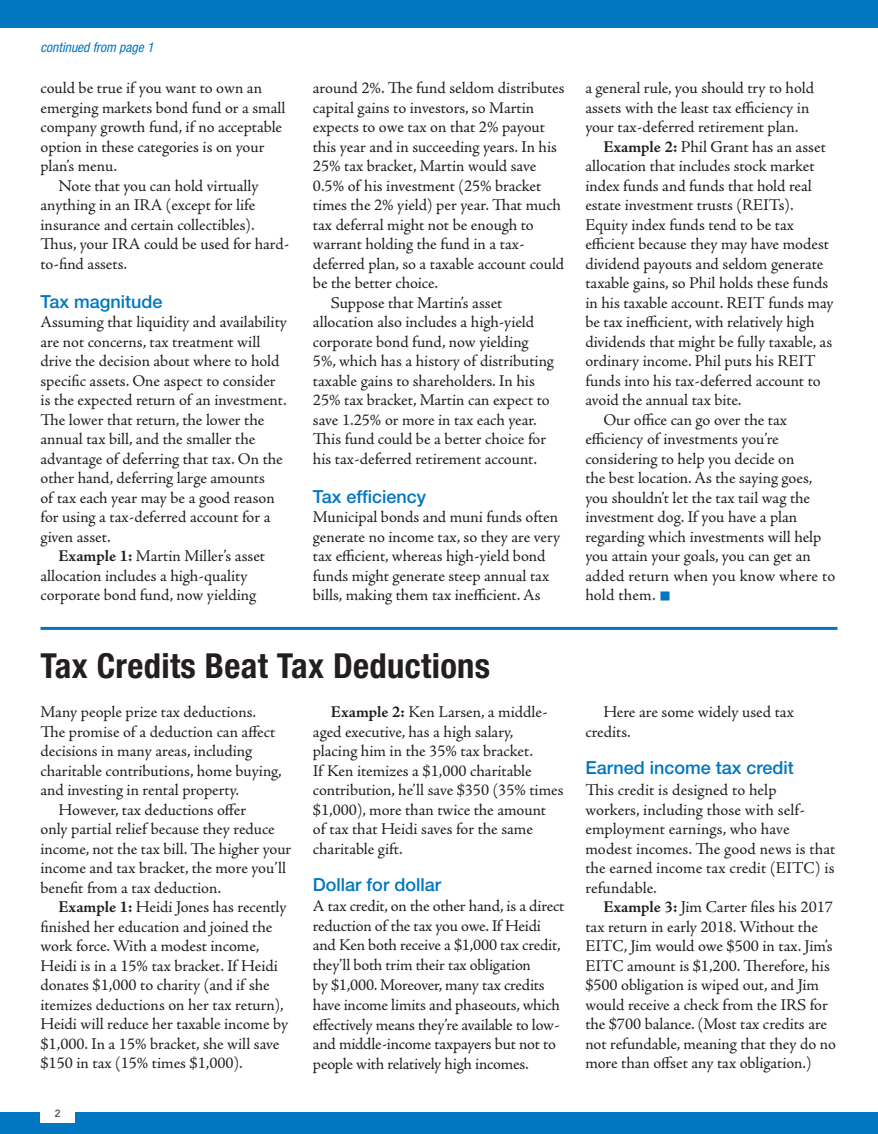
<style>
.page{position:relative;width:878px;height:1134px;background:#fff}
.page>*{position:absolute;margin:0;border:0;box-sizing:border-box;transform-origin:0 0}
.t1{font:700 condensed 34.5px "Helvetica Neue";letter-spacing:.01em;color:#231f20}
.t2{font:500 18px "Helvetica Neue";color:#0077c0}
.t3{font:16.5px/19.5px "Adobe Jenson Pro";letter-spacing:-.005em;color:#231f20}
.t4{font:italic condensed 13.5px "Helvetica Neue";color:#0077c0}
.t5{font:800 10.5px "Avenir";color:#636366}
.s1{font-weight:700}
</style>
<div class="page">
<div style="left:0;top:0;width:878px;height:28px;background:#0077c0"></div>
<div style="left:0;top:1112px;width:878px;height:22px;background:#0077c0"></div>
<div style="left:40px;top:1104px;width:35px;height:19px;background:#fff"></div>
<hr style="left:40px;top:627px;width:797px;height:3px;background:#0077c0">
<p class="t4" style="left:40px;top:40px;width:115px">continued from page 1</p>
<p class="t3" style="left:40px;top:78px;width:223px">could be true if you want to own an</p>
<p class="t3" style="left:40px;top:98px;width:246px">emerging markets bond fund or a small</p>
<p class="t3" style="left:40px;top:117px;width:243px">company growth fund, if no acceptable</p>
<p class="t3" style="left:40px;top:137px;width:225px">option in these categories is on your</p>
<p class="t3" style="left:40px;top:156px;width:78px">plan’s menu.</p>
<p class="t3" style="left:59px;top:176px;width:201px">Note that you can hold virtually</p>
<p class="t3" style="left:40px;top:195px;width:216px">anything in an IRA (except for life</p>
<p class="t3" style="left:40px;top:215px;width:216px">insurance and certain collectibles).</p>
<p class="t3" style="left:40px;top:234px;width:250px">Thus, your IRA could be used for hard-</p>
<p class="t3" style="left:40px;top:254px;width:88px">to-find assets.</p>
<p class="t2" style="left:40px;top:290px;width:123px">Tax magnitude</p>
<p class="t3" style="left:40px;top:312px;width:248px">Assuming that liquidity and availability are not concerns, tax treatment will drive the decision about where to hold specific assets. One aspect to consider is the expected return of an investment.<br>The lower that return, the lower the annual tax bill, and the smaller the advantage of deferring that tax. On the other hand, deferring large amounts<br>of tax each year may be a good reason for using a tax-deferred account for a given asset.</p>
<p class="t3" style="left:40px;top:546px;width:226px;text-indent:18px"><span class="s1">Example 1:</span> Martin Miller’s asset allocation includes a high-quality corporate bond fund, now yielding</p>
<p class="t3" style="left:313px;top:78px;width:253px">around 2%. The fund seldom distributes</p>
<p class="t3" style="left:313px;top:98px;width:223px">capital gains to investors, so Martin</p>
<p class="t3" style="left:313px;top:117px;width:233px">expects to owe tax on that 2% payout</p>
<p class="t3" style="left:313px;top:137px;width:246px">this year and in succeeding years. In his</p>
<p class="t3" style="left:313px;top:156px;width:225px">25% tax bracket, Martin would save</p>
<p class="t3" style="left:313px;top:176px;width:230px">0.5% of his investment (25% bracket</p>
<p class="t3" style="left:313px;top:195px;width:250px">times the 2% yield) per year. That much</p>
<p class="t3" style="left:313px;top:215px;width:222px">tax deferral might not be enough to</p>
<p class="t3" style="left:313px;top:234px;width:213px">warrant holding the fund in a tax-</p>
<p class="t3" style="left:313px;top:254px;width:253px">deferred plan, so a taxable account could</p>
<p class="t3" style="left:313px;top:273px;width:127px">be the better choice.</p>
<p class="t3" style="left:331px;top:293px;width:173px">Suppose that Martin’s asset</p>
<p class="t3" style="left:313px;top:312px;width:223px">allocation also includes a high-yield</p>
<p class="t3" style="left:313px;top:332px;width:217px">corporate bond fund, now yielding</p>
<p class="t3" style="left:313px;top:351px;width:242px">5%, which has a history of distributing</p>
<p class="t3" style="left:313px;top:371px;width:223px">taxable gains to shareholders. In his</p>
<p class="t3" style="left:313px;top:390px;width:238px">25% tax bracket, Martin can expect to</p>
<p class="t3" style="left:313px;top:410px;width:225px">save 1.25% or more in tax each year.</p>
<p class="t3" style="left:313px;top:429px;width:235px">This fund could be a better choice for</p>
<p class="t3" style="left:313px;top:449px;width:226px">his tax-deferred retirement account.</p>
<p class="t2" style="left:313px;top:485px;width:115px">Tax efficiency</p>
<p class="t3" style="left:313px;top:507px;width:249px">Municipal bonds and muni funds often generate no income tax, so they are very tax efficient, whereas high-yield bond funds might generate steep annual tax bills, making them tax inefficient. As</p>
<h1 class="t1" style="left:40px;top:645px;width:451px">Tax Credits Beat Tax Deductions</h1>
<p class="t3" style="left:40px;top:702px;width:217px">Many people prize tax deductions.</p>
<p class="t3" style="left:40px;top:722px;width:236px">The promise of a deduction can affect</p>
<p class="t3" style="left:40px;top:741px;width:213px">decisions in many areas, including</p>
<p class="t3" style="left:40px;top:761px;width:243px">charitable contributions, home buying,</p>
<p class="t3" style="left:40px;top:780px;width:200px">and investing in rental property.</p>
<p class="t3" style="left:59px;top:800px;width:189px">However, tax deductions offer</p>
<p class="t3" style="left:40px;top:819px;width:236px">only partial relief because they reduce</p>
<p class="t3" style="left:40px;top:839px;width:252px">income, not the tax bill. The higher your</p>
<p class="t3" style="left:40px;top:858px;width:247px">income and tax bracket, the more you’ll</p>
<p class="t3" style="left:40px;top:878px;width:182px">benefit from a tax deduction.</p>
<p class="t3" style="left:59px;top:897px;width:229px"><span class="s1">Example 1:</span> Heidi Jones has recently</p>
<p class="t3" style="left:40px;top:917px;width:233px">finished her education and joined the</p>
<p class="t3" style="left:40px;top:936px;width:220px">work force. With a modest income,</p>
<p class="t3" style="left:40px;top:956px;width:239px">Heidi is in a 15% tax bracket. If Heidi</p>
<p class="t3" style="left:40px;top:975px;width:231px">donates $1,000 to charity (and if she</p>
<p class="t3" style="left:40px;top:995px;width:245px">itemizes deductions on her tax return),</p>
<p class="t3" style="left:40px;top:1014px;width:249px">Heidi will reduce her taxable income by</p>
<p class="t3" style="left:40px;top:1034px;width:240px">$1,000. In a 15% bracket, she will save</p>
<p class="t3" style="left:40px;top:1053px;width:204px">$150 in tax (15% times $1,000).</p>
<p class="t3" style="left:313px;top:702px;width:252px;text-indent:18px"><span class="s1">Example 2:</span> Ken Larsen, a middle&shy;aged executive, has a high salary,<br>placing him in the 35% tax bracket.<br>If Ken itemizes a $1,000 charitable contribution, he’ll save $350 (35% times $1,000), more than twice the amount<br>of tax that Heidi saves for the same charitable gift.</p>
<p class="t2" style="left:313px;top:874px;width:130px">Dollar for dollar</p>
<p class="t3" style="left:313px;top:896px;width:253px">A tax credit, on the other hand, is a direct reduction of the tax you owe. If Heidi and Ken both receive a $1,000 tax credit, they’ll both trim their tax obligation<br>by $1,000. Moreover, many tax credits have income limits and phaseouts, which effectively means they’re available to low&shy;and middle-income taxpayers but not to people with relatively high incomes.</p>
<p class="t5" style="left:55px;top:1107px;width:8px">2</p>
<p class="t3" style="left:585px;top:78px;width:230px">a general rule, you should try to hold</p>
<p class="t3" style="left:585px;top:98px;width:225px">assets with the least tax efficiency in</p>
<p class="t3" style="left:585px;top:117px;width:214px">your tax-deferred retirement plan.</p>
<p class="t3" style="left:603px;top:137px;width:224px"><span class="s1">Example 2:</span> Phil Grant has an asset</p>
<p class="t3" style="left:585px;top:156px;width:231px">allocation that includes stock market</p>
<p class="t3" style="left:585px;top:176px;width:228px">index funds and funds that hold real</p>
<p class="t3" style="left:585px;top:195px;width:210px">estate investment trusts (REITs).</p>
<p class="t3" style="left:585px;top:215px;width:210px">Equity index funds tend to be tax</p>
<p class="t3" style="left:585px;top:234px;width:245px">efficient because they may have modest</p>
<p class="t3" style="left:585px;top:254px;width:239px">dividend payouts and seldom generate</p>
<p class="t3" style="left:585px;top:273px;width:244px">taxable gains, so Phil holds these funds</p>
<p class="t3" style="left:585px;top:293px;width:250px">in his taxable account. REIT funds may</p>
<p class="t3" style="left:585px;top:312px;width:231px">be tax inefficient, with relatively high</p>
<p class="t3" style="left:585px;top:332px;width:248px">dividends that might be fully taxable, as</p>
<p class="t3" style="left:585px;top:351px;width:232px">ordinary income. Phil puts his REIT</p>
<p class="t3" style="left:585px;top:371px;width:237px">funds into his tax-deferred account to</p>
<p class="t3" style="left:585px;top:390px;width:158px">avoid the annual tax bite.</p>
<p class="t3" style="left:603px;top:410px;width:185px">Our office can go over the tax</p>
<p class="t3" style="left:585px;top:429px;width:195px">efficiency of investments you’re</p>
<p class="t3" style="left:585px;top:449px;width:211px">considering to help you decide on</p>
<p class="t3" style="left:585px;top:468px;width:229px">the best location. As the saying goes,</p>
<p class="t3" style="left:585px;top:488px;width:226px">you shouldn’t let the tax tail wag the</p>
<p class="t3" style="left:585px;top:507px;width:213px">investment dog. If you have a plan</p>
<p class="t3" style="left:585px;top:527px;width:238px">regarding which investments will help</p>
<p class="t3" style="left:585px;top:546px;width:227px">you attain your goals, you can get an</p>
<p class="t3" style="left:585px;top:566px;width:251px">added return when you know where to</p>
<p class="t3" style="left:585px;top:585px;width:72px">hold them.</p>
<p class="t3" style="left:585px;top:702px;width:210px;text-indent:18px">Here are some widely used tax credits.</p>
<p class="t2" style="left:585px;top:757px;width:210px">Earned income tax credit</p>
<p class="t3" style="left:585px;top:780px;width:251px">This credit is designed to help<br>workers, including those with self&shy;employment earnings, who have modest incomes. The good news is that the earned income tax credit (EITC) is refundable.</p>
<p class="t3" style="left:585px;top:897px;width:252px;text-indent:18px"><span class="s1">Example 3:</span> Jim Carter files his 2017 tax return in early 2018. Without the EITC, Jim would owe $500 in tax. Jim’s EITC amount is $1,200. Therefore, his $500 obligation is wiped out, and Jim would receive a check from the IRS for the $700 balance. (Most tax credits are not refundable, meaning that they do no more than offset any tax obligation.)</p>
</div>
